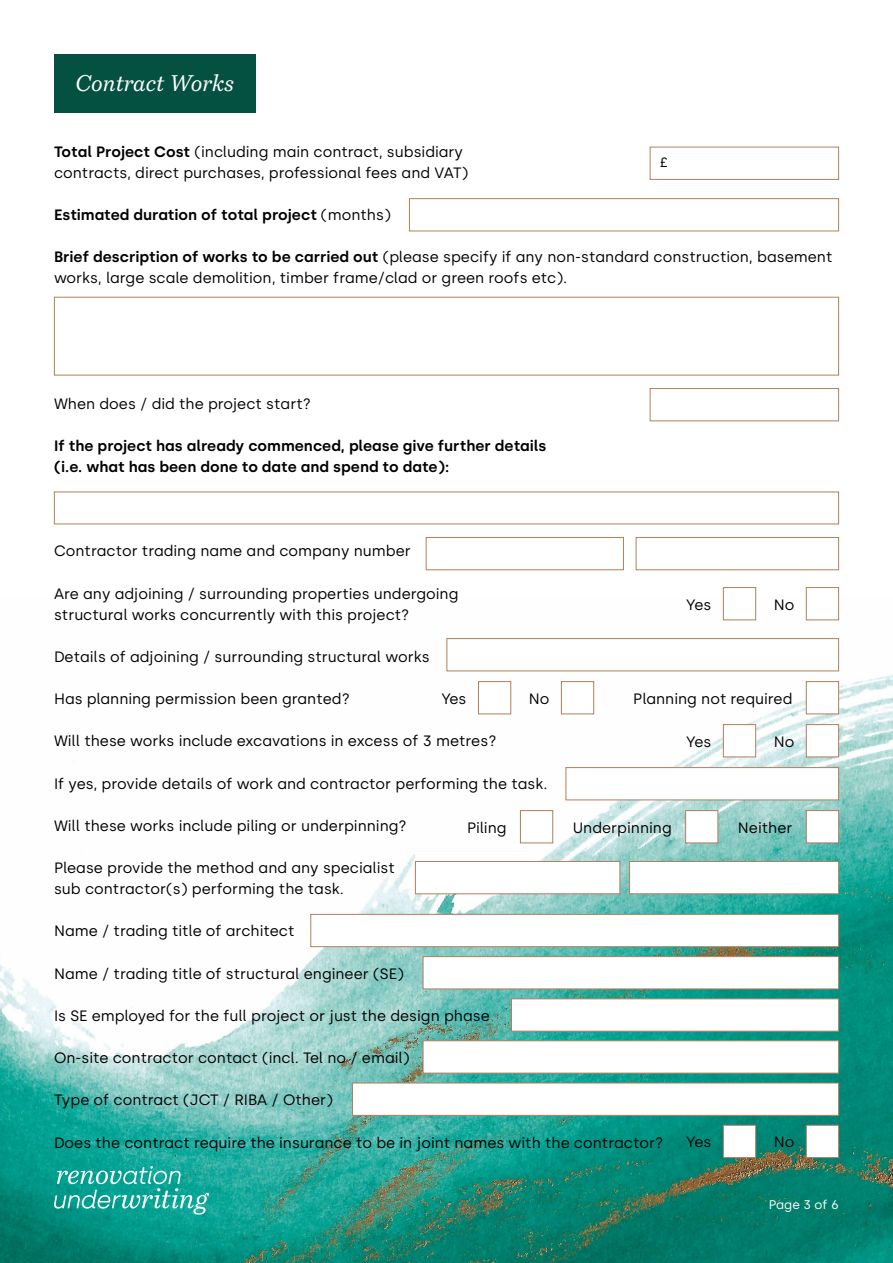
<style>
.page{position:relative;width:893px;height:1263px;background:#fff}
.page>*{position:absolute;margin:0;border:0;box-sizing:border-box;transform-origin:0 0}
.t1{font:italic 22.5px "Bressay";color:#fff}
.t2{font:15px/21px "Silka";color:#000}
.t3{font:600 15px/21px "Silka";color:#000}
.t4{font:13.5px "Silka";color:#000}
.t5{font:12.45px "Silka";color:#fff}
.s1{font-weight:600}
.s2{font-weight:400}
</style>
<div class="page">
<img style="left:0;top:599px;width:893px;height:664px">
<svg style="left:54px;top:1166px;width:155px;height:48px;background:#33b1a5"></svg>
<div style="left:54px;top:54px;width:201px;height:58px;background:#055141"></div>
<div style="left:54px;top:297px;width:785px;height:78px;background:#fff;border:1px solid #b47e5c"></div>
<div style="left:723px;top:587px;width:33px;height:33px;background:#fff;border:1px solid #b47e5c"></div>
<div style="left:806px;top:587px;width:33px;height:33px;background:#fff;border:1px solid #b47e5c"></div>
<div style="left:650px;top:147px;width:189px;height:33px;background:#fff;border:1px solid #b47e5c"></div>
<div style="left:650px;top:388px;width:189px;height:33px;background:#fff;border:1px solid #b47e5c"></div>
<div style="left:446px;top:638px;width:393px;height:33px;background:#fff;border:1px solid #b47e5c"></div>
<div style="left:478px;top:681px;width:33px;height:33px;background:#fff;border:1px solid #b47e5c"></div>
<div style="left:561px;top:681px;width:33px;height:33px;background:#fff;border:1px solid #b47e5c"></div>
<div style="left:806px;top:681px;width:33px;height:33px;background:#fff;border:1px solid #b47e5c"></div>
<div style="left:520px;top:810px;width:33px;height:33px;background:#fff;border:1px solid #b47e5c"></div>
<div style="left:806px;top:810px;width:33px;height:33px;background:#fff;border:1px solid #b47e5c"></div>
<div style="left:685px;top:810px;width:33px;height:33px;background:#fff;border:1px solid #b47e5c"></div>
<div style="left:723px;top:724px;width:33px;height:33px;background:#fff;border:1px solid #b47e5c"></div>
<div style="left:806px;top:724px;width:33px;height:33px;background:#fff;border:1px solid #b47e5c"></div>
<div style="left:566px;top:767px;width:273px;height:33px;background:#fff;border:1px solid #b47e5c"></div>
<div style="left:310px;top:914px;width:529px;height:33px;background:#fff;border:1px solid #b47e5c"></div>
<div style="left:423px;top:956px;width:416px;height:33px;background:#fff;border:1px solid #b47e5c"></div>
<div style="left:511px;top:998px;width:328px;height:33px;background:#fff;border:1px solid #b47e5c"></div>
<div style="left:423px;top:1040px;width:416px;height:33px;background:#fff;border:1px solid #b47e5c"></div>
<div style="left:352px;top:1083px;width:487px;height:33px;background:#fff;border:1px solid #b47e5c"></div>
<div style="left:409px;top:198px;width:430px;height:33px;background:#fff;border:1px solid #b47e5c"></div>
<div style="left:415px;top:861px;width:205px;height:33px;background:#fff;border:1px solid #b47e5c"></div>
<div style="left:629px;top:861px;width:210px;height:33px;background:#fff;border:1px solid #b47e5c"></div>
<div style="left:426px;top:537px;width:198px;height:33px;background:#fff;border:1px solid #b47e5c"></div>
<div style="left:636px;top:537px;width:203px;height:33px;background:#fff;border:1px solid #b47e5c"></div>
<div style="left:723px;top:1125px;width:33px;height:33px;background:#fff;border:1px solid #b47e5c"></div>
<div style="left:806px;top:1125px;width:33px;height:33px;background:#fff;border:1px solid #b47e5c"></div>
<h1 class="t1" style="left:75px;top:69px;width:160px">Contract Works</h1>
<p class="t2" style="left:54px;top:141px;width:416px"><span class="s1">Total Project Cost</span> (including main contract, subsidiary contracts, direct purchases, professional fees and VAT)</p>
<p class="t3" style="left:54px;top:204px;width:338px">Estimated duration of total project <span class="s2">(months)</span></p>
<p class="t2" style="left:54px;top:246px;width:780px"><span class="s1">Brief description of works to be carried out</span> (please specify if any non-standard construction, basement works, large scale demolition, timber frame/clad or green roofs etc).</p>
<p class="t4" style="left:660px;top:154px;width:10px">£</p>
<p class="t2" style="left:54px;top:393px;width:258px">When does / did the project start?</p>
<p class="t3" style="left:54px;top:435px;width:494px">If the project has already commenced, please give further details (i.e. what has been done to date and spend to date):</p>
<p class="t2" style="left:54px;top:541px;width:358px">Contractor trading name and company number</p>
<p class="t2" style="left:54px;top:583px;width:406px">Are any adjoining / surrounding properties undergoing structural works concurrently with this project?</p>
<p class="t2" style="left:54px;top:646px;width:377px">Details of adjoining / surrounding structural works</p>
<p class="t2" style="left:54px;top:688px;width:297px">Has planning permission been granted?</p>
<p class="t2" style="left:54px;top:731px;width:444px">Will these works include excavations in excess of 3 metres?</p>
<p class="t2" style="left:54px;top:773px;width:495px">If yes, provide details of work and contractor performing the task.</p>
<p class="t2" style="left:54px;top:815px;width:354px">Will these works include piling or underpinning?</p>
<p class="t2" style="left:54px;top:857px;width:342px">Please provide the method and any specialist sub contractor(s) performing the task.</p>
<p class="t2" style="left:54px;top:921px;width:242px">Name / trading title of architect</p>
<p class="t2" style="left:54px;top:963px;width:351px">Name / trading title of structural engineer (SE)</p>
<p class="t2" style="left:54px;top:1005px;width:437px">Is SE employed for the full project or just the design phase</p>
<p class="t2" style="left:54px;top:1047px;width:357px">On-site contractor contact (incl. Tel no / email)</p>
<p class="t2" style="left:54px;top:1090px;width:280px">Type of contract (JCT / RIBA / Other)</p>
<p class="t2" style="left:54px;top:1132px;width:611px">Does the contract require the insurance to be in joint names with the contractor?</p>
<p class="t2" style="left:686px;top:594px;width:27px">Yes</p>
<p class="t2" style="left:774px;top:594px;width:22px">No</p>
<p class="t2" style="left:441px;top:688px;width:27px">Yes</p>
<p class="t2" style="left:529px;top:688px;width:22px">No</p>
<p class="t2" style="left:633px;top:688px;width:161px">Planning not required</p>
<p class="t2" style="left:686px;top:731px;width:27px">Yes</p>
<p class="t2" style="left:774px;top:731px;width:22px">No</p>
<p class="t2" style="left:467px;top:817px;width:41px">Piling</p>
<p class="t2" style="left:573px;top:817px;width:101px">Underpinning</p>
<p class="t2" style="left:738px;top:817px;width:56px">Neither</p>
<p class="t2" style="left:686px;top:1132px;width:27px">Yes</p>
<p class="t2" style="left:774px;top:1132px;width:22px">No</p>
<p class="t5" style="left:769px;top:1197px;width:72px">Page 3 of 6</p>
</div>
